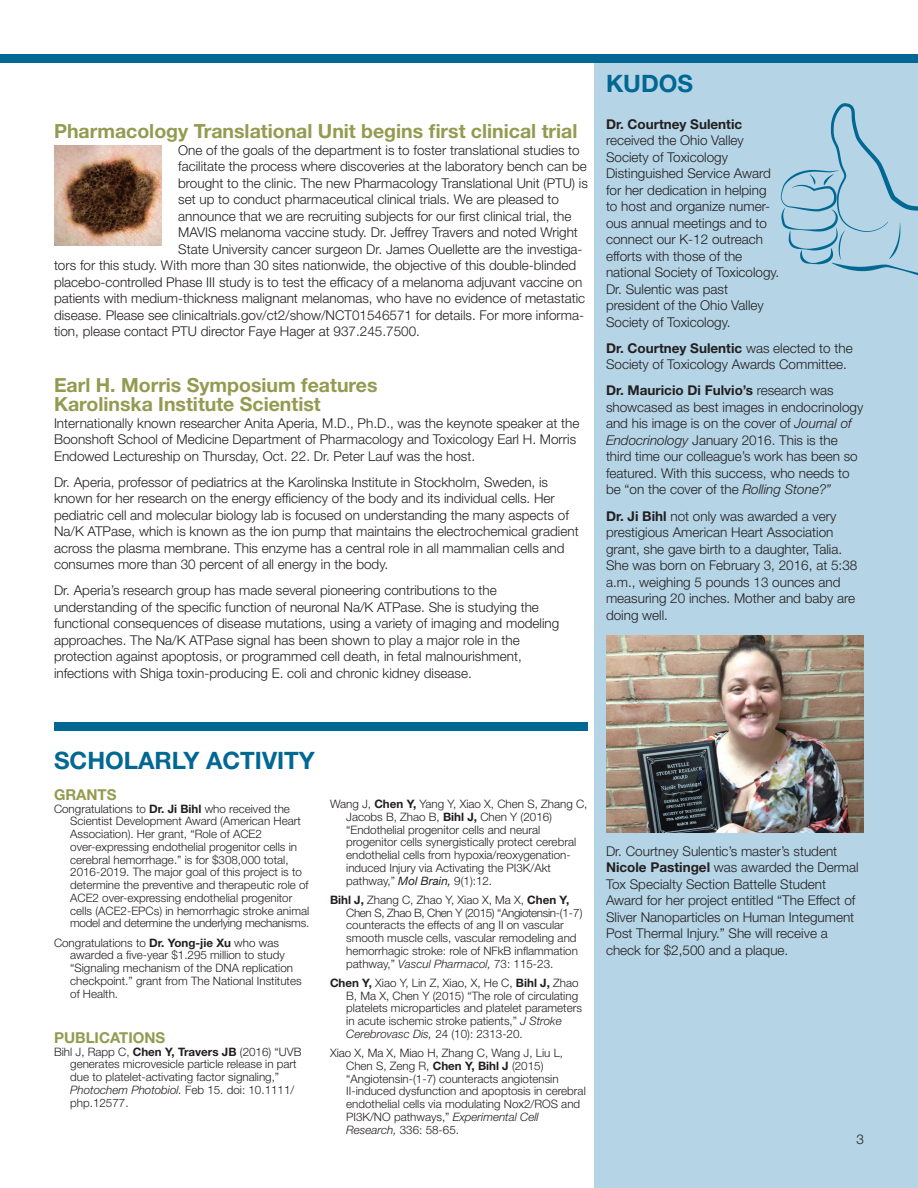
<style>
.page{position:relative;width:918px;height:1188px;background:#fff}
.page>*{position:absolute;margin:0;border:0;box-sizing:border-box;transform-origin:0 0}
.t1{font:700 24px "Helvetica Neue LT Std";color:#006893}
.t2{font:700 19.5px/19.5px "Helvetica Neue LT Std";color:#939b50}
.t3{font:700 15px "Helvetica Neue LT Std";color:#939b50}
.t4{font:300 13.5px/16.5px "Helvetica Neue LT Std";color:#231f20}
.t5{font:700 13.5px "Helvetica Neue LT Std";color:#231f20}
.t6{font:300 11.7px/12.8px "Helvetica Neue LT Std";color:#231f20}
.s1{font-weight:700}
.s2{font-style:italic}
.s3{font-weight:400;font-style:italic}
</style>
<div class="page">
<div style="left:594px;top:58px;width:324px;height:1130px;background:#b5d4e5"></div>
<div style="left:0;top:54px;width:918px;height:9px;background:#006893"></div>
<div style="left:54px;top:722px;width:534px;height:8px;background:#006893"></div>
<img style="left:54px;top:146px;width:108px;height:99px">
<svg style="left:781px;top:103px;width:137px;height:173px"></svg>
<img style="left:606px;top:636px;width:258px;height:196px">
<h2 class="t2" style="left:54px;top:121px;width:525px">Pharmacology Translational Unit begins first clinical trial</h2>
<p class="t4" style="left:178px;top:141px;width:403px">One of the goals of the department is to foster translational studies to</p>
<p class="t4" style="left:178px;top:158px;width:410px">facilitate the process where discoveries at the laboratory bench can be</p>
<p class="t4" style="left:178px;top:174px;width:411px">brought to the clinic. The new Pharmacology Translational Unit (PTU) is</p>
<p class="t4" style="left:178px;top:191px;width:382px">set up to conduct pharmaceutical clinical trials. We are pleased to</p>
<p class="t4" style="left:178px;top:207px;width:395px">announce that we are recruiting subjects for our first clinical trial, the</p>
<p class="t4" style="left:178px;top:224px;width:401px">MAVIS melanoma vaccine study. Dr. Jeffrey Travers and noted Wright</p>
<p class="t4" style="left:178px;top:240px;width:406px">State University cancer surgeon Dr. James Ouellette are the investiga-</p>
<p class="t4" style="left:54px;top:257px;width:524px">tors for this study. With more than 30 sites nationwide, the objective of this double-blinded</p>
<p class="t4" style="left:54px;top:273px;width:530px">placebo-controlled Phase III study is to test the efficacy of a melanoma adjuvant vaccine on</p>
<p class="t4" style="left:54px;top:290px;width:533px">patients with medium-thickness malignant melanomas, who have no evidence of metastatic</p>
<p class="t4" style="left:54px;top:306px;width:532px">disease. Please see clinicaltrials.gov/ct2/show/NCT01546571 for details. For more informa-</p>
<p class="t4" style="left:54px;top:323px;width:367px">tion, please contact PTU director Faye Hager at 937.245.7500.</p>
<h2 class="t2" style="left:54px;top:374px;width:325px">Earl H. Morris Symposium features<br>Karolinska Institute Scientist</h2>
<p class="t4" style="left:54px;top:414px;width:527px">Internationally known researcher Anita Aperia, M.D., Ph.D., was the keynote speaker at the<br>Boonshoft School of Medicine Department of Pharmacology and Toxicology Earl H. Morris<br>Endowed Lectureship on Thursday, Oct. 22. Dr. Peter Lauf was the host.</p>
<p class="t4" style="left:54px;top:473px;width:526px">Dr. Aperia, professor of pediatrics at the Karolinska Institute in Stockholm, Sweden, is known for her research on the energy efficiency of the body and its individual cells. Her pediatric cell and molecular biology lab is focused on understanding the many aspects of Na/K ATPase, which is known as the ion pump that maintains the electrochemical gradient across the plasma membrane. This enzyme has a central role in all mammalian cells and consumes more than 30 percent of all energy in the body.</p>
<p class="t4" style="left:54px;top:582px;width:507px">Dr. Aperia’s research group has made several pioneering contributions to the understanding of the specific function of neuronal Na/K ATPase. She is studying the functional consequences of disease mutations, using a variety of imaging and modeling approaches. The Na/K ATPase signal has been shown to play a major role in the protection against apoptosis, or programmed cell death, in fetal malnourishment, infections with Shiga toxin-producing E. coli and chronic kidney disease.</p>
<h1 class="t1" style="left:606px;top:68px;width:89px">KUDOS</h1>
<p class="t5" style="left:606px;top:115px;width:138px">Dr. Courtney Sulentic</p>
<p class="t4" style="left:606px;top:132px;width:175px">received the Ohio Valley<br>Society of Toxicology<br>Distinguished Service Award for her dedication in helping to host and organize numer&shy;ous annual meetings and to connect our K-12 outreach efforts with those of the national Society of Toxicology.<br>Dr. Sulentic was past president of the Ohio Valley<br>Society of Toxicology.</p>
<p class="t4" style="left:606px;top:339px;width:248px"><span class="s1">Dr. Courtney Sulentic</span> was elected to the<br>Society of Toxicology Awards Committee.</p>
<p class="t4" style="left:606px;top:382px;width:259px"><span class="s1">Dr. Mauricio Di Fulvio’s</span> research was showcased as best images in endocrinology and his image is on the cover of <span class="s2">Journal of Endocrinology</span> January 2016. This is the third time our colleague’s work has been so featured. With this success, who needs to be “on the cover of the <span class="s2">Rolling Stone?”</span></p>
<p class="t4" style="left:606px;top:507px;width:253px"><span class="s1">Dr. Ji Bihl</span> not only was awarded a very prestigious American Heart Association grant, she gave birth to a daughter, Talia.<br>She was born on February 3, 2016, at 5:38 a.m., weighing 5 pounds 13 ounces and measuring 20 inches. Mother and baby are doing well.</p>
<h1 class="t1" style="left:54px;top:746px;width:262px">SCHOLARLY ACTIVITY</h1>
<p class="t3" style="left:54px;top:785px;width:64px">GRANTS</p>
<p class="t6" style="left:70px;top:802px;width:241px;text-indent:-16px">Congratulations to <span class="s1">Dr. Ji Bihl</span> who received the Scientist Development Award (American Heart Association). Her grant, “Role of ACE2 over-expressing endothelial progenitor cells in cerebral hemorrhage.” is for $308,000 total, 2016-2019. The major goal of this project is to determine the preventive and therapeutic role of ACE2 over-expressing endothelial progenitor cells (ACE2-EPCs) in hemorrhagic stroke animal model and determine the underlying mechanisms.</p>
<p class="t6" style="left:70px;top:936px;width:233px;text-indent:-16px">Congratulations to <span class="s1">Dr. Yong-jie Xu</span> who was awarded a five-year $1.295 million to study “Signaling mechanism of the DNA replication checkpoint.” grant from The National Institutes of Health.</p>
<p class="t3" style="left:54px;top:1028px;width:113px">PUBLICATIONS</p>
<p class="t6" style="left:70px;top:1045px;width:233px;text-indent:-16px">Bihl J, Rapp C, <span class="s1">Chen Y, Travers JB</span> (2016) “UVB generates microvesicle particle release in part due to platelet-activating factor signaling,” <span class="s2">Photochem Photobiol.</span> Feb 15. doi: 10.1111/ php.12577.</p>
<p class="t6" style="left:346px;top:797px;width:243px;text-indent:-16px">Wang J, <span class="s1">Chen Y,</span> Yang Y, Xiao X, Chen S, Zhang C, Jacobs B, Zhao B, <span class="s1">Bihl J,</span> Chen Y (2016) “Endothelial progenitor cells and neural progenitor cells synergistically protect cerebral endothelial cells from hypoxia/reoxygenation&shy;induced Injury via Activating the PI3K/Akt pathway,” <span class="s3">Mol Brain,</span> 9(1):12.</p>
<p class="t6" style="left:346px;top:893px;width:238px;text-indent:-16px"><span class="s1">Bihl J,</span> Zhang C, Zhao Y, Xiao X, Ma X, <span class="s1">Chen Y, </span>Chen S, Zhao B, Chen Y (2015) “Angiotensin-(1-7) counteracts the effects of ang II on vascular smooth muscle cells, vascular remodeling and hemorrhagic stroke: role of NFkB inflammation pathway,” <span class="s2">Vascul Pharmacol,</span> 73: 115-23.</p>
<p class="t6" style="left:346px;top:976px;width:237px;text-indent:-16px"><span class="s1">Chen Y,</span> Xiao Y, Lin Z, Xiao, X, He C, <span class="s1">Bihl J,</span> Zhao B, Ma X, Chen Y (2015) “The role of circulating platelets microparticles and platelet parameters in acute ischemic stroke patients,” <span class="s2">J Stroke Cerebrovasc Dis,</span> 24 (10): 2313-20.</p>
<p class="t6" style="left:346px;top:1046px;width:241px;text-indent:-16px">Xiao X, Ma X, Miao H, Zhang C, Wang J, Liu L, Chen S, Zeng R, <span class="s1">Chen Y, Bihl J</span> (2015) “Angiotensin-(1-7) counteracts angiotensin II-induced dysfunction and apoptosis in cerebral endothelial cells via modulating Nox2/ROS and PI3K/NO pathways,” <span class="s2">Experimental Cell Research,</span> 336: 58-65.</p>
<p class="t4" style="left:606px;top:842px;width:254px">Dr. Courtney Sulentic’s master’s student <span class="s1">Nicole Pastingel</span> was awarded the Dermal Tox Specialty Section Battelle Student Award for her project entitled “The Effect of Sliver Nanoparticles on Human Integument Post Thermal Injury.” She will receive a check for $2,500 and a plaque.</p>
<p class="t4" style="left:856px;top:1130px;width:9px">3</p>
</div>
